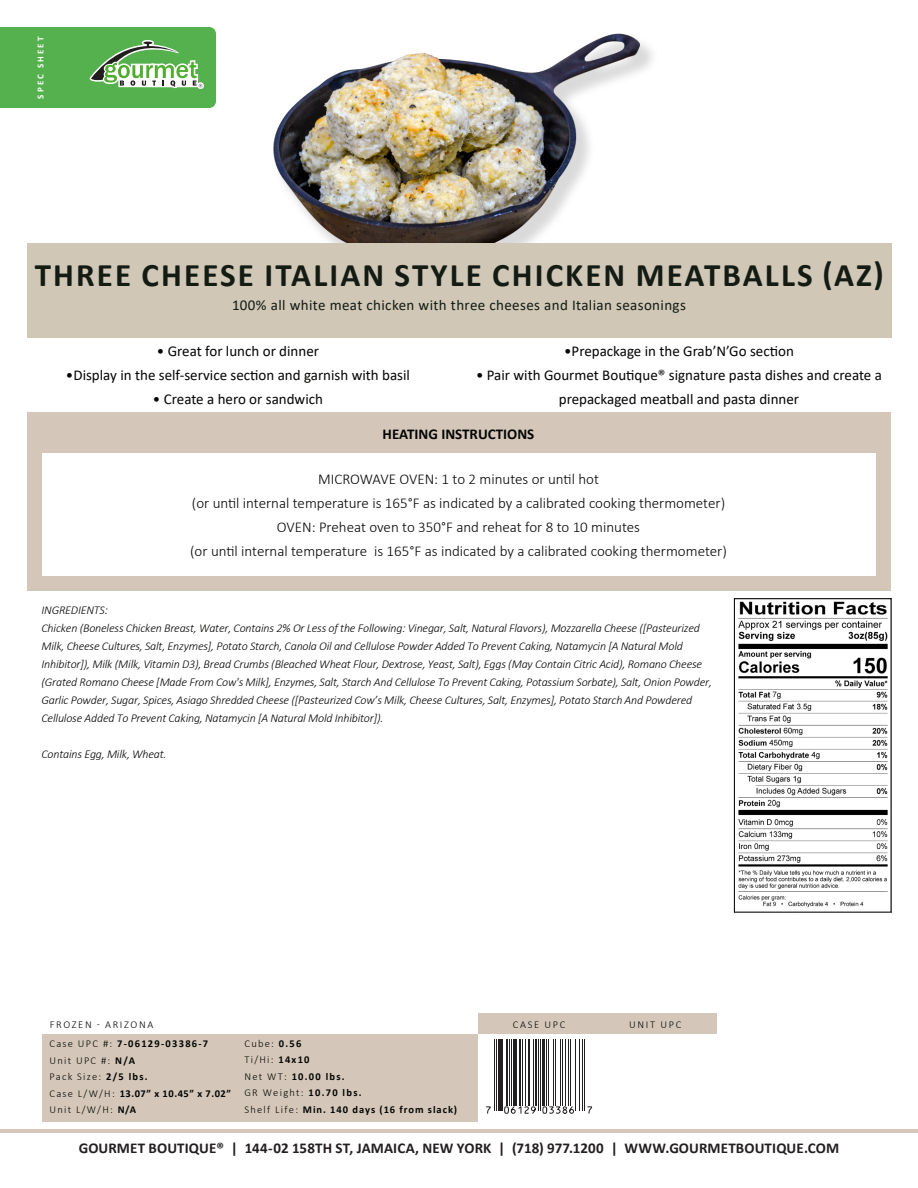
<style>
.page{position:relative;width:918px;height:1188px;background:#fff}
.page>*{position:absolute;margin:0;border:0;box-sizing:border-box;transform-origin:0 0}
.Product_Name{font:700 33px "Calibri";letter-spacing:.065em;color:#131b13}
.product_description{font:300 15px "Calibri";color:#040503}
.product_description-2{font:15px/24px "Calibri";color:#040503;text-align:center}
.t1{font:700 15px "Calibri";letter-spacing:.005em;color:#231f20}
.product_description-3{font:15px "Calibri";letter-spacing:.025em;color:#131b13}
.t2{font:700 15px "Calibri";color:#040503}
.product_description-4{font:italic 300 12px/18px "Calibri";letter-spacing:-.015em;color:#040503}
.product_description-5{font:700 10.5px/16.5px "Calibri";letter-spacing:.09em;color:#040503}
.product_description-6{font:300 10.5px "Calibri";letter-spacing:.16em;color:#040503}
.product_description-7{font:700 10.5px "Calibri";letter-spacing:.12em;color:#040503}
.product_description-8{font:300 10.5px "Calibri";letter-spacing:.12em;color:#040503}
.t3{font:700 9px "Calibri";letter-spacing:.245em;color:#fff}
.s1{font-weight:300}
.s2{font-weight:700}
</style>
<div class="page">
<img style="left:273px;top:33px;width:380px;height:210px">
<div style="left:27px;top:412px;width:864px;height:179px;background:#d4c7b9"></div>
<hr style="left:0;top:1129px;width:918px;height:3px;background:#d4c7b9">
<div style="left:27px;top:243px;width:864px;height:95px;background:#d0c7b7"></div>
<svg style="left:0;top:27px;width:216px;height:81px;background:#64b55c"></svg>
<div style="left:478px;top:1014px;width:238px;height:20px;background:#d4c7b9"></div>
<div style="left:42px;top:1034px;width:436px;height:88px;background:#d4c7b9"></div>
<hr style="left:494px;top:1039px;width:1px;height:71px;background:#231f20">
<hr style="left:496px;top:1039px;width:1px;height:71px;background:#231f20">
<hr style="left:498px;top:1039px;width:3px;height:71px;background:#231f20">
<hr style="left:501px;top:1039px;width:2px;height:71px;background:#231f20">
<hr style="left:506px;top:1039px;width:2px;height:66px;background:#231f20">
<hr style="left:509px;top:1039px;width:1px;height:66px;background:#231f20">
<hr style="left:511px;top:1039px;width:1px;height:66px;background:#231f20">
<hr style="left:513px;top:1039px;width:4px;height:66px;background:#231f20">
<hr style="left:519px;top:1039px;width:2px;height:66px;background:#231f20">
<hr style="left:523px;top:1039px;width:1px;height:66px;background:#231f20">
<hr style="left:525px;top:1039px;width:1px;height:66px;background:#231f20">
<hr style="left:528px;top:1039px;width:2px;height:66px;background:#231f20">
<hr style="left:533px;top:1039px;width:1px;height:66px;background:#231f20">
<hr style="left:535px;top:1039px;width:2px;height:66px;background:#231f20">
<hr style="left:538px;top:1039px;width:1px;height:71px;background:#231f20">
<hr style="left:540px;top:1039px;width:1px;height:71px;background:#231f20">
<hr style="left:542px;top:1039px;width:3px;height:66px;background:#231f20">
<hr style="left:546px;top:1039px;width:1px;height:66px;background:#231f20">
<hr style="left:548px;top:1039px;width:1px;height:66px;background:#231f20">
<hr style="left:553px;top:1039px;width:1px;height:66px;background:#231f20">
<hr style="left:555px;top:1039px;width:1px;height:66px;background:#231f20">
<hr style="left:560px;top:1039px;width:1px;height:66px;background:#231f20">
<hr style="left:562px;top:1039px;width:1px;height:66px;background:#231f20">
<hr style="left:565px;top:1039px;width:1px;height:66px;background:#231f20">
<hr style="left:568px;top:1039px;width:1px;height:66px;background:#231f20">
<hr style="left:570px;top:1039px;width:1px;height:66px;background:#231f20">
<hr style="left:575px;top:1039px;width:1px;height:71px;background:#231f20">
<hr style="left:579px;top:1039px;width:1px;height:71px;background:#231f20">
<hr style="left:582px;top:1039px;width:1px;height:71px;background:#231f20">
<hr style="left:584px;top:1039px;width:1px;height:71px;background:#231f20">
<svg style="left:486px;top:1106px;width:106px;height:8px"></svg>
<img style="left:738px;top:601px;width:150px;height:307px">
<div style="left:734px;top:598px;width:157px;height:315px;border:1px solid #040503"></div>
<div style="left:42px;top:454px;width:834px;height:122px;background:#fff"></div>
<p class="t3" style="left:34px;top:99px;width:64px;rotate:-90deg">SPEC SHEET</p>
<p class="Product_Name" style="left:35px;top:252px;width:850px">THREE CHEESE ITALIAN STYLE CHICKEN MEATBALLS (AZ)</p>
<p class="product_description-3" style="left:232px;top:295px;width:455px">100% all white meat chicken with three cheeses and Italian seasonings</p>
<p class="product_description-2" style="left:157px;top:339px;width:164px">• Great for lunch or dinner</p>
<p class="product_description-2" style="left:66px;top:363px;width:345px">•Display in the self-service section and garnish with basil</p>
<p class="product_description-2" style="left:153px;top:387px;width:172px">• Create a hero or sandwich</p>
<p class="product_description-2" style="left:564px;top:339px;width:231px">•Prepackage in the Grab’N’Go section</p>
<p class="product_description-2" style="left:476px;top:363px;width:407px">• Pair with Gourmet Boutique® signature pasta dishes and create a prepackaged meatball and pasta dinner</p>
<p class="t2" style="left:383px;top:423px;width:153px">HEATING INSTRUCTIONS</p>
<p class="product_description" style="left:318px;top:470px;width:282px">MICROWAVE OVEN: 1 to 2 minutes or until hot</p>
<p class="product_description" style="left:192px;top:494px;width:535px">(or until internal temperature is 165°F as indicated by a calibrated cooking thermometer)</p>
<p class="product_description" style="left:277px;top:518px;width:365px">OVEN: Preheat oven to 350°F and reheat for 8 to 10 minutes</p>
<p class="product_description" style="left:190px;top:542px;width:538px">(or until internal temperature is 165°F as indicated by a calibrated cooking thermometer)</p>
<p class="product_description-4" style="left:42px;top:601px;width:672px">INGREDIENTS:<br>Chicken (Boneless Chicken Breast, Water, Contains 2% Or Less of the Following: Vinegar, Salt, Natural Flavors), Mozzarella Cheese ([Pasteurized Milk, Cheese Cultures, Salt, Enzymes], Potato Starch, Canola Oil and Cellulose Powder Added To Prevent Caking, Natamycin [A Natural Mold Inhibitor]), Milk (Milk, Vitamin D3), Bread Crumbs (Bleached Wheat Flour, Dextrose, Yeast, Salt), Eggs (May Contain Citric Acid), Romano Cheese (Grated Romano Cheese [Made From Cow's Milk], Enzymes, Salt, Starch And Cellulose To Prevent Caking, Potassium Sorbate), Salt, Onion Powder, Garlic Powder, Sugar, Spices, Asiago Shredded Cheese ([Pasteurized Cow’s Milk, Cheese Cultures, Salt, Enzymes], Potato Starch And Powdered Cellulose Added To Prevent Caking, Natamycin [A Natural Mold Inhibitor]).</p>
<p class="product_description-4" style="left:42px;top:745px;width:127px">Contains Egg, Milk, Wheat.</p>
<p class="product_description-6" style="left:50px;top:1018px;width:105px">FROZEN - ARIZONA</p>
<p class="product_description-7" style="left:50px;top:1036px;width:160px"><span class="s1">Case UPC #:</span> 7-06129-03386-7</p>
<p class="product_description-6" style="left:50px;top:1054px;width:87px">Unit UPC #: <span class="s2">N/A</span></p>
<p class="product_description-8" style="left:50px;top:1070px;width:100px">Pack Size: <span class="s2">2/5 lbs.</span></p>
<p class="product_description-5" style="left:50px;top:1085px;width:183px"><span class="s1">Case L/W/H:</span> 13.07” x 10.45” x 7.02”</p>
<p class="product_description-6" style="left:50px;top:1103px;width:88px">Unit L/W/H: <span class="s2">N/A</span></p>
<p class="product_description-5" style="left:244px;top:1035px;width:214px"><span class="s1">Cube:</span> 0.56<br><span class="s1">Ti/Hi:</span> 14x10<br><span class="s1">Net WT:</span> 10.00 lbs.<br><span class="s1">GR Weight:</span> 10.70 lbs.<br><span class="s1">Shelf Life:</span> Min. 140 days (16 from slack)</p>
<p class="product_description-6" style="left:513px;top:1018px;width:54px">CASE UPC</p>
<p class="product_description-6" style="left:629px;top:1018px;width:54px">UNIT UPC</p>
<p class="t1" style="left:79px;top:1138px;width:762px">GOURMET BOUTIQUE® | 144-02 158TH ST, JAMAICA, NEW YORK | (718) 977.1200 | WWW.GOURMETBOUTIQUE.COM</p>
</div>
